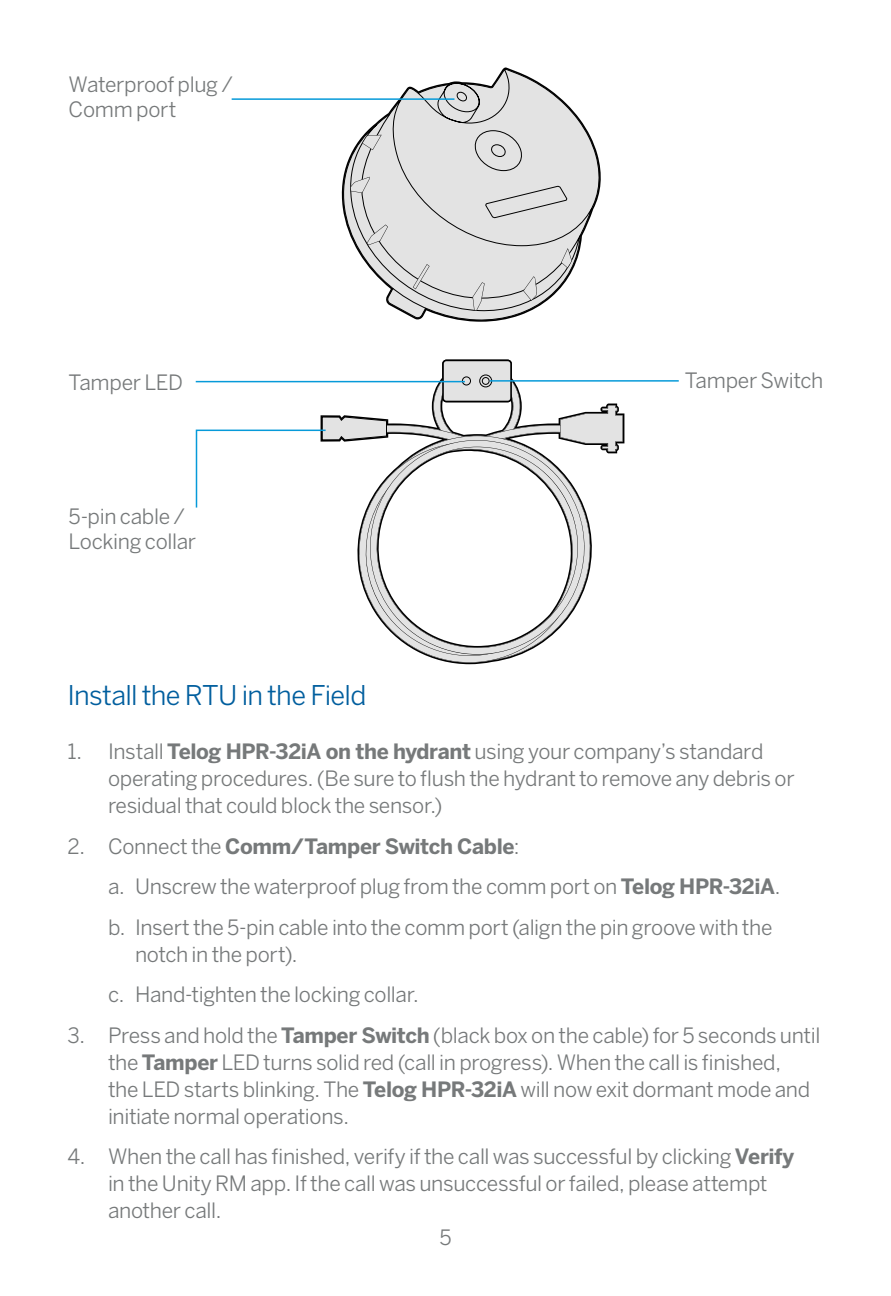
<style>
.page{position:relative;width:891px;height:1296px;background:#fff}
.page>*{position:absolute;margin:0;border:0;box-sizing:border-box;transform-origin:0 0}
.Transforming{font:27px "Benton Sans";letter-spacing:-.025em;color:#005e9e}
.Transforming-2{font:21px/27px "Benton Sans";letter-spacing:-.015em;color:#76797a}
.t1{font:700 21px "Benton Sans";letter-spacing:-.015em;color:#76797a}
.s1{font-weight:700}
.s2{font-weight:400}
</style>
<div class="page">
<svg style="left:425px;top:655px;width:94px;height:8px"></svg>
<svg style="left:357px;top:509px;width:235px;height:146px"></svg>
<svg style="left:341px;top:69px;width:260px;height:253px"></svg>
<svg style="left:523px;top:276px;width:14px;height:25px"></svg>
<svg style="left:473px;top:282px;width:12px;height:29px"></svg>
<svg style="left:413px;top:264px;width:17px;height:25px"></svg>
<svg style="left:367px;top:225px;width:21px;height:20px"></svg>
<svg style="left:350px;top:177px;width:20px;height:16px"></svg>
<svg style="left:362px;top:135px;width:20px;height:15px"></svg>
<svg style="left:561px;top:248px;width:11px;height:20px"></svg>
<svg style="left:485px;top:185px;width:83px;height:34px;background:#d4d4d4"></svg>
<hr style="left:232px;top:98px;width:222px;height:2px;background:#069ad9">
<svg style="left:195px;top:360px;width:428px;height:149px"></svg>
<hr style="left:196px;top:381px;width:269px;height:1px;background:#069ad9">
<hr style="left:490px;top:380px;width:189px;height:2px;background:#069ad9">
<p class="Transforming-2" style="left:69px;top:72px;width:166px;line-height:25.2px">Waterproof plug /<br>Comm port</p>
<p class="Transforming-2" style="left:69px;top:369px;width:116px">Tamper LED</p>
<p class="Transforming-2" style="left:685px;top:367px;width:140px">Tamper Switch</p>
<p class="Transforming-2" style="left:69px;top:504px;width:129px;line-height:25.2px">5-pin cable /<br>Locking collar</p>
<p class="Transforming" style="left:68px;top:679px;width:300px">Install the RTU in the Field</p>
<p class="Transforming-2" style="left:108px;top:738px;width:688px;text-indent:-40px">1. Install <span class="s1">Telog HPR-32iA on the hydrant</span> using your company’s standard operating procedures. (Be sure to flush the hydrant to remove any debris or residual that could block the sensor.)</p>
<p class="t1" style="left:68px;top:833px;width:453px"><span class="s2">2. Connect the</span> Comm/Tamper Switch Cable<span class="s2">:</span></p>
<p class="Transforming-2" style="left:108px;top:873px;width:674px">a. Unscrew the waterproof plug from the comm port on <span class="s1">Telog HPR-32iA</span>.</p>
<p class="Transforming-2" style="left:135px;top:914px;width:639px;text-indent:-27px">b. Insert the 5-pin cable into the comm port (align the pin groove with the notch in the port).</p>
<p class="Transforming-2" style="left:108px;top:981px;width:312px">c. Hand-tighten the locking collar.</p>
<p class="Transforming-2" style="left:108px;top:1022px;width:714px;text-indent:-40px">3. Press and hold the <span class="s1">Tamper Switch</span> (black box on the cable) for 5 seconds until the <span class="s1">Tamper</span> LED turns solid red (call in progress). When the call is finished,<br>the LED starts blinking. The <span class="s1">Telog HPR-32iA</span> will now exit dormant mode and initiate normal operations.</p>
<p class="Transforming-2" style="left:108px;top:1143px;width:688px;text-indent:-40px">4. When the call has finished, verify if the call was successful by clicking <span class="s1">Verify </span>in the Unity RM app. If the call was unsuccessful or failed, please attempt another call.</p>
<p class="Transforming-2" style="left:439px;top:1224px;width:14px">5</p>
</div>
